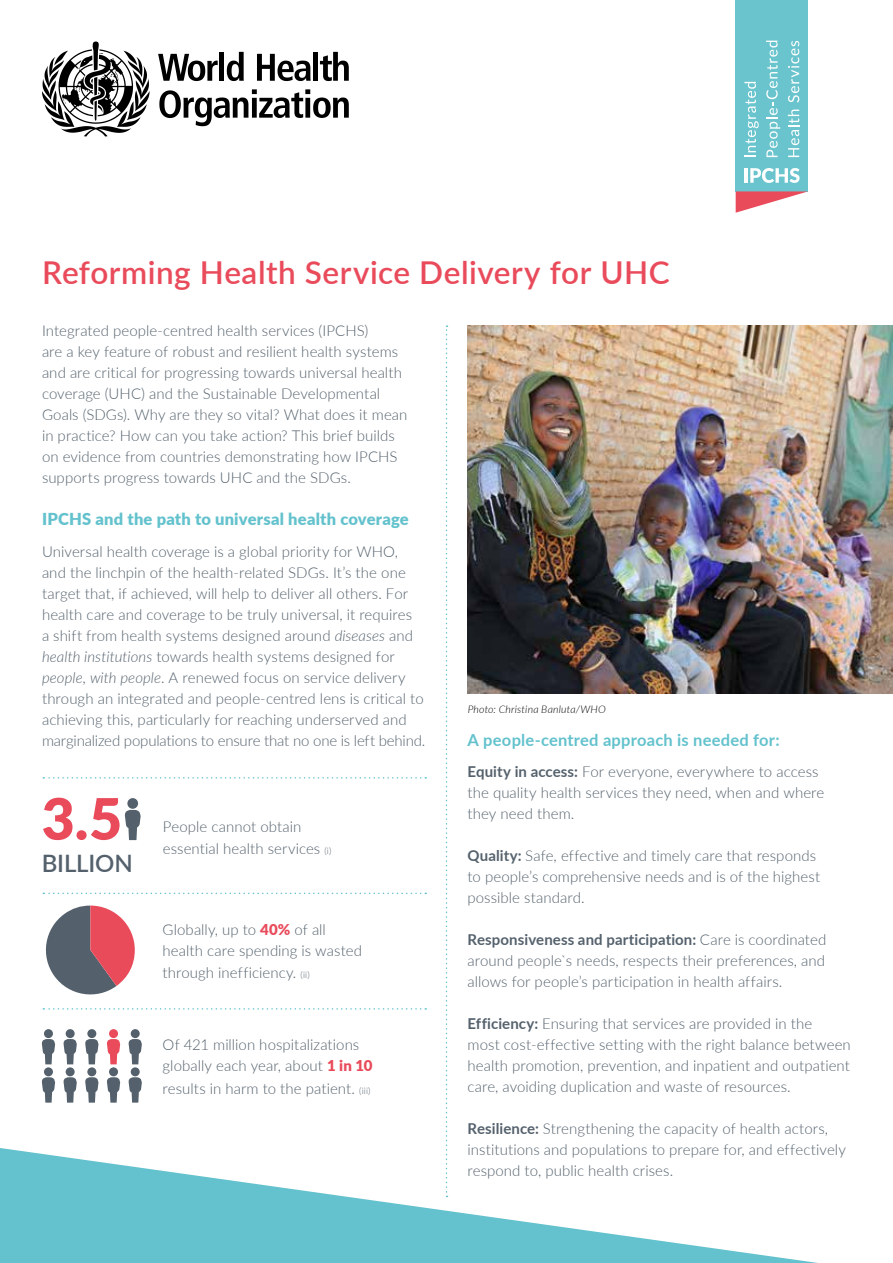
<style>
.page{position:relative;width:893px;height:1263px;background:#fff}
.page>*{position:absolute;margin:0;border:0;box-sizing:border-box;transform-origin:0 0}
.t1{font:900 57px "Lato";color:#e94b5b}
.t2{font:600 31.5px "Lato";letter-spacing:.015em;color:#e94b5b}
.t3{font:600 24px "Lato";letter-spacing:-.005em;color:#54616c}
.t4{font:900 16.5px "Lato";letter-spacing:.015em;color:#63c2cd}
.t5{font:700 16.5px "Lato";letter-spacing:.015em;color:#63c2cd}
.t6{font:300 15px/21px "Lato";letter-spacing:.005em;color:#54616c}
.t7{font:italic 300 10.5px "Lato";letter-spacing:.02em;color:#000}
.s1{font-style:italic}
.s2{font-weight:700}
.s3{font-size:9px}
.s4{font-weight:900;color:#e94b5b}
</style>
<div class="page">
<svg style="left:41px;top:1039px;width:15px;height:25px"></svg>
<div style="left:44px;top:1029px;width:9px;height:9px;background:#54616c;border-radius:50%"></div>
<svg style="left:41px;top:1077px;width:15px;height:26px"></svg>
<div style="left:44px;top:1067px;width:9px;height:9px;background:#54616c;border-radius:50%"></div>
<svg style="left:63px;top:1039px;width:14px;height:25px"></svg>
<div style="left:66px;top:1029px;width:9px;height:9px;background:#54616c;border-radius:50%"></div>
<svg style="left:63px;top:1077px;width:14px;height:26px"></svg>
<div style="left:66px;top:1067px;width:9px;height:9px;background:#54616c;border-radius:50%"></div>
<svg style="left:85px;top:1039px;width:14px;height:25px"></svg>
<div style="left:87px;top:1029px;width:9px;height:9px;background:#54616c;border-radius:50%"></div>
<svg style="left:85px;top:1077px;width:14px;height:26px"></svg>
<div style="left:87px;top:1067px;width:9px;height:9px;background:#54616c;border-radius:50%"></div>
<svg style="left:107px;top:1039px;width:14px;height:25px"></svg>
<div style="left:109px;top:1029px;width:9px;height:9px;background:#e94b5b;border-radius:50%"></div>
<svg style="left:107px;top:1077px;width:14px;height:26px"></svg>
<div style="left:109px;top:1067px;width:9px;height:9px;background:#54616c;border-radius:50%"></div>
<svg style="left:128px;top:1039px;width:14px;height:25px"></svg>
<div style="left:131px;top:1029px;width:9px;height:9px;background:#54616c;border-radius:50%"></div>
<svg style="left:128px;top:1077px;width:14px;height:26px"></svg>
<div style="left:131px;top:1067px;width:9px;height:9px;background:#54616c;border-radius:50%"></div>
<svg style="left:43px;top:893px;width:383px;height:1px"></svg>
<svg style="left:43px;top:777px;width:383px;height:2px"></svg>
<svg style="left:43px;top:1008px;width:383px;height:2px"></svg>
<svg style="left:446px;top:326px;width:1px;height:820px"></svg>
<img style="left:467px;top:326px;width:426px;height:367px">
<svg style="left:0;top:1148px;width:818px;height:115px"></svg>
<svg style="left:124px;top:810px;width:17px;height:30px"></svg>
<div style="left:127px;top:798px;width:11px;height:11px;background:#54616c;border-radius:50%"></div>
<svg style="left:45px;top:905px;width:90px;height:90px"></svg>
<svg style="left:42px;top:0;width:694px;height:213px"></svg>
<div style="left:736px;top:0;width:72px;height:191px;background:#69c4cd"></div>
<svg style="left:736px;top:191px;width:72px;height:22px"></svg>
<hr style="left:744px;top:168px;width:4px;height:15px;background:#fff">
<svg style="left:750px;top:168px;width:49px;height:15px"></svg>
<svg style="left:744px;top:82px;width:15px;height:75px"></svg>
<svg style="left:766px;top:41px;width:14px;height:116px"></svg>
<svg style="left:788px;top:110px;width:11px;height:47px"></svg>
<svg style="left:788px;top:41px;width:11px;height:62px"></svg>
<h2 class="t2" style="left:42px;top:249px;width:629px">Reforming Health Service Delivery for UHC</h2>
<p class="t6" style="left:42px;top:320px;width:367px">Integrated people-centred health services (IPCHS)<br>are a key feature of robust and resilient health systems and are critical for progressing towards universal health coverage (UHC) and the Sustainable Developmental Goals (SDGs). Why are they so vital? What does it mean in practice? How can you take action? This brief builds on evidence from countries demonstrating how IPCHS supports progress towards UHC and the SDGs.</p>
<p class="t4" style="left:42px;top:507px;width:368px">IPCHS and the path to universal health coverage</p>
<p class="t6" style="left:42px;top:540px;width:385px">Universal health coverage is a global priority for WHO, and the linchpin of the health-related SDGs. It’s the one target that, if achieved, will help to deliver all others. For health care and coverage to be truly universal, it requires<br>a shift from health systems designed around <span class="s1">diseases</span> and <span class="s1">health institutions</span> towards health systems designed for <span class="s1">people, with people</span>. A renewed focus on service delivery through an integrated and people-centred lens is critical to achieving this, particularly for reaching underserved and marginalized populations to ensure that no one is left behind.</p>
<p class="t7" style="left:468px;top:702px;width:140px">Photo: Christina Banluta/WHO</p>
<p class="t5" style="left:467px;top:727px;width:314px">A people-centred approach is needed for:</p>
<p class="t6" style="left:467px;top:761px;width:358px"><span class="s2">Equity in access:</span> For everyone, everywhere to access the quality health services they need, when and where they need them.</p>
<p class="t6" style="left:467px;top:845px;width:354px"><span class="s2">Quality:</span> Safe, effective and timely care that responds to people’s comprehensive needs and is of the highest possible standard.</p>
<p class="t6" style="left:467px;top:929px;width:360px;text-align:justify"><span class="s2">Responsiveness and participation:</span> Care is coordinated around people`s needs, respects their preferences, and allows for people’s participation in health affairs.</p>
<p class="t6" style="left:467px;top:1013px;width:385px"><span class="s2">Efficiency:</span> Ensuring that services are provided in the<br>most cost-effective setting with the right balance between health promotion, prevention, and inpatient and outpatient care, avoiding duplication and waste of resources.</p>
<p class="t6" style="left:467px;top:1118px;width:380px"><span class="s2">Resilience:</span> Strengthening the capacity of health actors, institutions and populations to prepare for, and effectively respond to, public health crises.</p>
<h1 class="t1" style="left:42px;top:776px;width:82px">3.5</h1>
<p class="t6" style="left:163px;top:815px;width:140px">People cannot obtain</p>
<p class="t6" style="left:163px;top:838px;width:170px">essential health services <span class="s3">(i)</span></p>
<h3 class="t3" style="left:42px;top:845px;width:93px">BILLION</h3>
<p class="t6" style="left:163px;top:918px;width:201px">Globally, up to <span class="s4">40%</span> of all health care spending is wasted</p>
<p class="t6" style="left:163px;top:962px;width:149px">through inefficiency. <span class="s3">(ii)</span></p>
<p class="t6" style="left:163px;top:1034px;width:211px">Of 421 million hospitalizations globally each year, about <span class="s4">1 in 10</span></p>
<p class="t6" style="left:163px;top:1077px;width:210px">results in harm to the patient. <span class="s3">(iii)</span></p>
</div>
